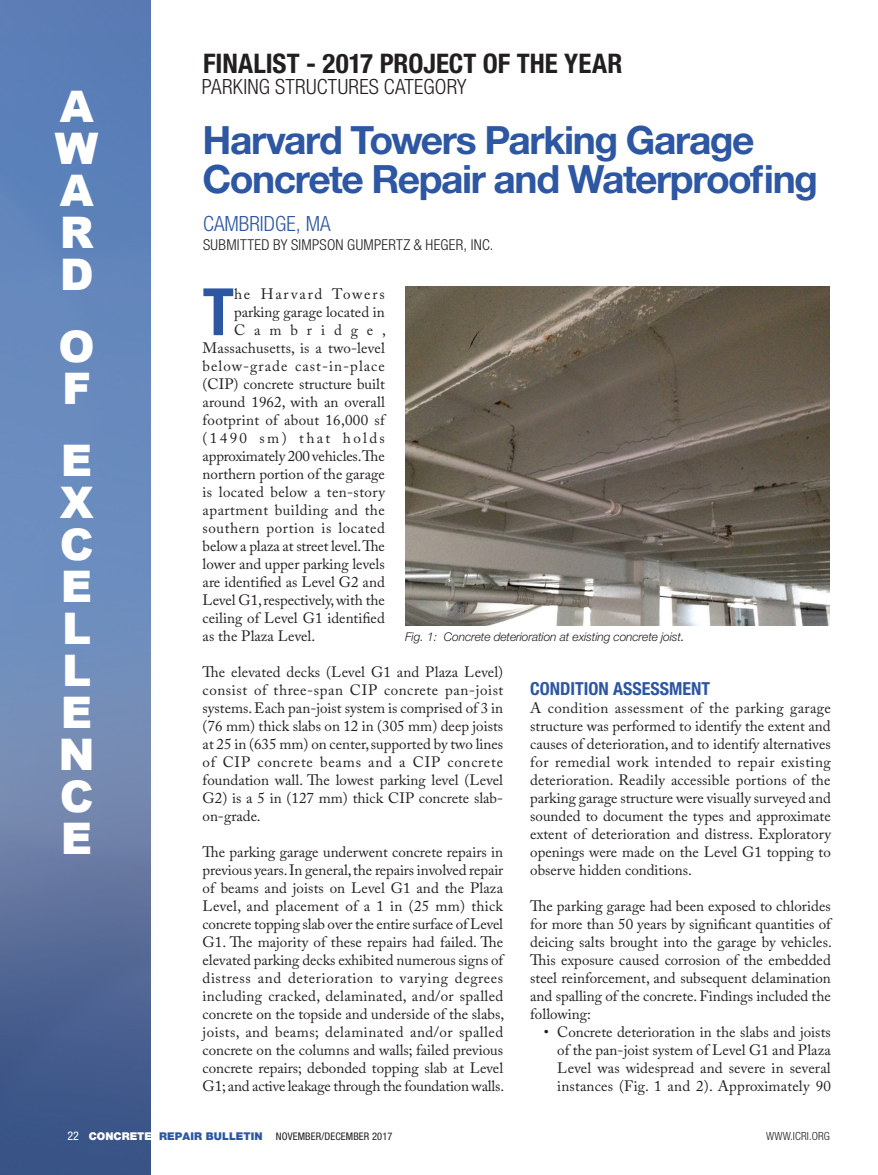
<style>
.page{position:relative;width:878px;height:1175px;background:#fff}
.page>*{position:absolute;margin:0;border:0;box-sizing:border-box;transform-origin:0 0}
.Body_first-no_indent{font:700 condensed 65.4px "Helvetica Neue LT Std";color:#2d57a2}
.t1{font:900 43.5px/42px "Arial";color:#fff;text-align:justify}
.Headline{font:700 39px/39px "Helvetica Neue LT Std";letter-spacing:-.035em;color:#2d57a2}
.Body_text{font:700 condensed 27px "Helvetica Neue LT Std";color:#231f20}
.Body_text-2{font:300 condensed 21px "Helvetica Neue LT Std";letter-spacing:.01em;color:#231f20}
.Body_first-no_indent-2{font:300 condensed 21px "Helvetica Neue LT Std";color:#2d57a2}
.Body_first-no_indent-3{font:700 condensed 18px "Helvetica Neue LT Std";color:#2d57a2}
.Body_first-no_indent-4{font:15px/18px "Adobe Caslon Pro";color:#231f20;text-align:justify}
.Body_text-3{font:300 condensed 15px "Helvetica Neue LT Std";letter-spacing:.02em;color:#231f20}
.Body_first-no_indent-5{font:15px "Adobe Caslon Pro";letter-spacing:.07em;color:#231f20}
.Body_first-no_indent-6{font:15px "Adobe Caslon Pro";letter-spacing:.02em;color:#231f20}
.Body_first-no_indent-7{font:15px "Adobe Caslon Pro";letter-spacing:.025em;color:#231f20}
.Body_first-no_indent-8{font:15px "Adobe Caslon Pro";letter-spacing:.04em;color:#231f20}
.Body_first-no_indent-9{font:15px "Adobe Caslon Pro";letter-spacing:.03em;color:#231f20}
.Body_first-no_indent-10{font:15px "Adobe Caslon Pro";letter-spacing:.16em;color:#231f20}
.Body_first-no_indent-11{font:15px "Adobe Caslon Pro";letter-spacing:.12em;color:#231f20}
.Body_first-no_indent-12{font:15px "Adobe Caslon Pro";letter-spacing:.595em;color:#231f20}
.Body_first-no_indent-13{font:italic 300 12px "Helvetica Neue LT Std";letter-spacing:-.01em;color:#231f20}
.t2{font:300 condensed 11.25px "Helvetica Neue LT Std";letter-spacing:.01em;color:#231f20}
.t3{font:900 10.8px "Helvetica Neue LT Std";letter-spacing:.01em;color:#2d57a2}
.t4{font:condensed 10.5px "Helvetica Neue LT Std";letter-spacing:.01em;color:#231f20}
.s1{font-weight:400}
.s2{font-weight:400;font-stretch:condensed;font-size:12px;color:#fff}
.s3{color:#fff}
</style>
<div class="page">
<svg style="left:0;top:0;width:151px;height:1174px;background:#607dae"></svg>
<img style="left:405px;top:287px;width:424px;height:338px">
<h2 class="t1" style="left:55px;top:84px;width:45px">A W A R D</h2>
<h2 class="t1" style="left:58px;top:324px;width:38px">O<br>F</h2>
<h2 class="t1" style="left:58px;top:438px;width:38px">E X C E L L E N C E</h2>
<p class="Body_text" style="left:203px;top:47px;width:421px">FINALIST - 2017 PROJECT OF THE YEAR</p>
<p class="Body_text-2" style="left:202px;top:75px;width:266px">PARKING STRUCTURES CATEGORY</p>
<p class="Headline" style="left:202px;top:120px;width:617px">Harvard Towers Parking Garage<br>Concrete Repair and Waterproofing</p>
<p class="Body_first-no_indent-2" style="left:203px;top:212px;width:129px">CAMBRIDGE, MA</p>
<p class="Body_text-3" style="left:203px;top:236px;width:292px">SUBMITTED BY SIMPSON GUMPERTZ &amp; HEGER, INC.</p>
<p class="Body_first-no_indent" style="left:202px;top:272px;width:33px">T</p>
<p class="Body_first-no_indent-11" style="left:234px;top:285px;width:152px">he Harvard Towers</p>
<p class="Body_first-no_indent-4" style="left:234px;top:303px;width:152px">parking garage located in</p>
<p class="Body_first-no_indent-12" style="left:234px;top:321px;width:153px">Cambridge,</p>
<p class="Body_first-no_indent-4" style="left:202px;top:339px;width:184px">Massachusetts, is a two-level</p>
<p class="Body_first-no_indent-5" style="left:202px;top:357px;width:184px">below-grade cast-in-place</p>
<p class="Body_first-no_indent-4" style="left:202px;top:375px;width:184px">(CIP) concrete structure built</p>
<p class="Body_first-no_indent-4" style="left:202px;top:393px;width:184px">around 1962, with an overall</p>
<p class="Body_first-no_indent-6" style="left:202px;top:411px;width:184px">footprint of about 16,000 sf</p>
<p class="Body_first-no_indent-10" style="left:202px;top:429px;width:184px">(1490 sm) that holds</p>
<p class="Body_first-no_indent-4" style="left:202px;top:447px;width:184px">approximately 200 vehicles. The</p>
<p class="Body_first-no_indent-4" style="left:202px;top:465px;width:184px">northern portion of the garage</p>
<p class="Body_first-no_indent-7" style="left:202px;top:483px;width:184px">is located below a ten-story</p>
<p class="Body_first-no_indent-9" style="left:202px;top:501px;width:184px">apartment building and the</p>
<p class="Body_first-no_indent-8" style="left:202px;top:519px;width:184px">southern portion is located</p>
<p class="Body_first-no_indent-4" style="left:202px;top:537px;width:184px">below a plaza at street level. The</p>
<p class="Body_first-no_indent-4" style="left:202px;top:555px;width:184px">lower and upper parking levels</p>
<p class="Body_first-no_indent-4" style="left:202px;top:573px;width:184px">are identified as Level G2 and</p>
<p class="Body_first-no_indent-4" style="left:202px;top:591px;width:184px">Level G1, respectively, with the</p>
<p class="Body_first-no_indent-4" style="left:202px;top:609px;width:184px">ceiling of Level G1 identified</p>
<p class="Body_first-no_indent-4" style="left:202px;top:627px;width:114px">as the Plaza Level.</p>
<p class="Body_first-no_indent-4" style="left:202px;top:663px;width:302px">The elevated decks (Level G1 and Plaza Level) consist of three-span CIP concrete pan-joist systems. Each pan-joist system is comprised of 3 in (76 mm) thick slabs on 12 in (305 mm) deep joists at 25 in (635 mm) on center, supported by two lines of CIP concrete beams and a CIP concrete foundation wall. The lowest parking level (Level G2) is a 5 in (127 mm) thick CIP concrete slab&shy;on-grade.</p>
<p class="Body_first-no_indent-4" style="left:202px;top:843px;width:303px">The parking garage underwent concrete repairs in previous years. In general, the repairs involved repair of beams and joists on Level G1 and the Plaza Level, and placement of a 1 in (25 mm) thick concrete topping slab over the entire surface of Level G1. The majority of these repairs had failed. The elevated parking decks exhibited numerous signs of distress and deterioration to varying degrees including cracked, delaminated, and/or spalled concrete on the topside and underside of the slabs, joists, and beams; delaminated and/or spalled concrete on the columns and walls; failed previous concrete repairs; debonded topping slab at Level G1; and active leakage through the foundation walls.</p>
<p class="Body_first-no_indent-13" style="left:405px;top:630px;width:281px">Fig. 1: Concrete deterioration at existing concrete joist<span class="s1">.</span></p>
<p class="Body_first-no_indent-3" style="left:530px;top:678px;width:181px">CONDITION ASSESSMENT</p>
<p class="Body_first-no_indent-4" style="left:530px;top:699px;width:302px">A condition assessment of the parking garage structure was performed to identify the extent and causes of deterioration, and to identify alternatives for remedial work intended to repair existing deterioration. Readily accessible portions of the parking garage structure were visually surveyed and sounded to document the types and approximate extent of deterioration and distress. Exploratory openings were made on the Level G1 topping to observe hidden conditions.</p>
<p class="Body_first-no_indent-4" style="left:530px;top:897px;width:303px">The parking garage had been exposed to chlorides for more than 50 years by significant quantities of deicing salts brought into the garage by vehicles.<br>This exposure caused corrosion of the embedded steel reinforcement, and subsequent delamination and spalling of the concrete. Findings included the following:</p>
<p class="Body_first-no_indent-4" style="left:557px;top:1023px;width:275px;text-indent:-14px">• Concrete deterioration in the slabs and joists of the pan-joist system of Level G1 and Plaza Level was widespread and severe in several instances (Fig. 1 and 2). Approximately 90</p>
<p class="t3" style="left:68px;top:1130px;width:197px"><span class="s2">22</span> <span class="s3">CONCRETE</span> REPAIR BULLETIN</p>
<p class="t4" style="left:276px;top:1130px;width:118px">NOVEMBER/DECEMBER 2017</p>
<p class="t2" style="left:766px;top:1129px;width:65px">WWW.ICRI.ORG</p>
</div>
